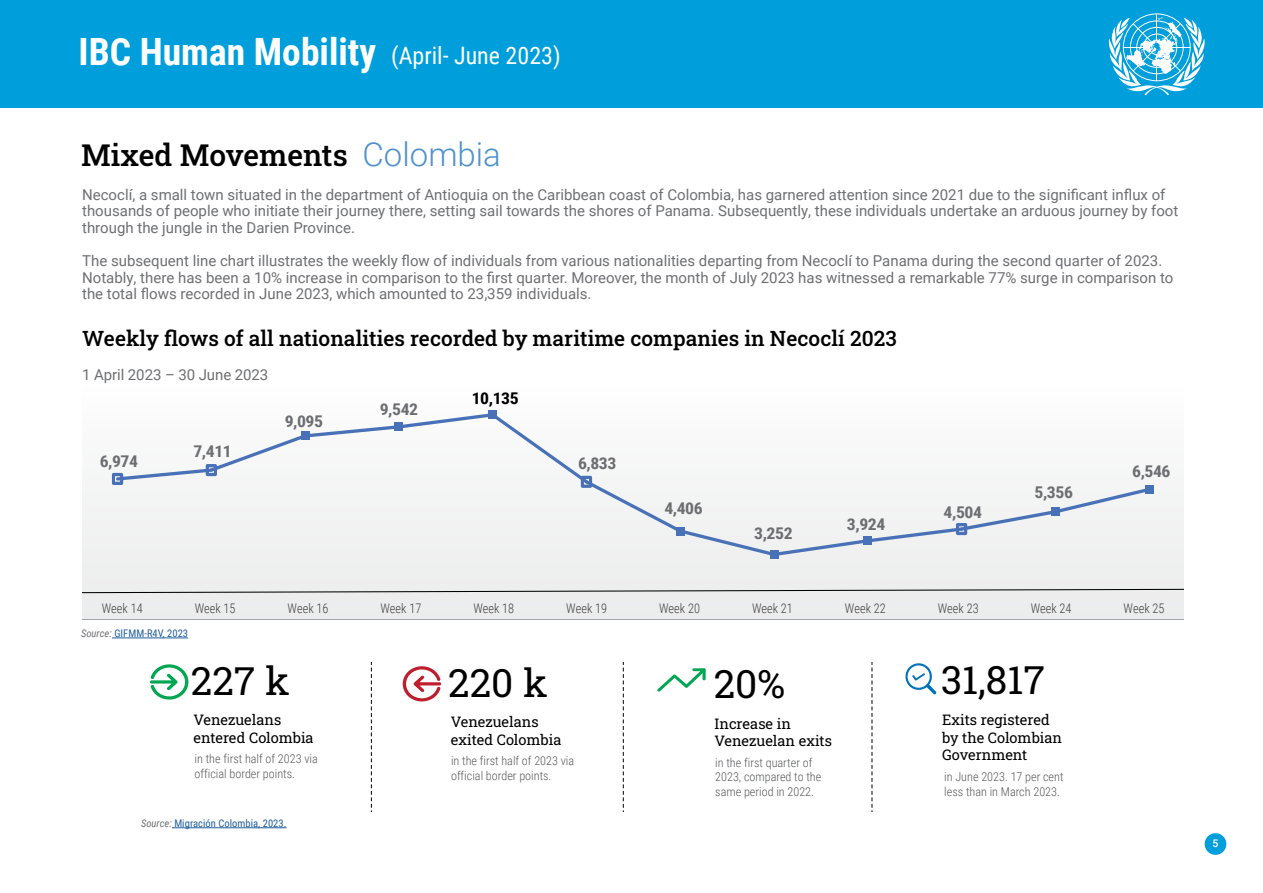
<style>
.page{position:relative;width:1263px;height:893px;background:#fff}
.page>*{position:absolute;margin:0;border:0;box-sizing:border-box;transform-origin:0 0}
.t1{font:39px "Roboto Slab";color:#000}
.t2{font:700 37.5px "Roboto Condensed";color:#fff}
.t3{font:500 30px "Roboto Slab";color:#000}
.t4{font:24px "Roboto Condensed";color:#fff}
.t5{font:500 21px "Roboto Slab";color:#000}
.t6{font:700 16.2px "Roboto Condensed";letter-spacing:-.025em;color:#6d6e71;scale:1.1 1}
.t7{font:700 16.2px "Roboto Condensed";color:#000;scale:1.1 1}
.t8{font:15px/16.5px "Roboto";color:#6e6f72}
.t9{font:15px "Roboto";letter-spacing:-.005em;color:#6d6e71}
.t10{font:14.55px/17.5px "Roboto Slab";color:#000}
.t11{font:300 13.2px "Roboto Condensed";color:#414042;scale:.93 1}
.t12{font:300 12.15px/14.5px "Roboto Condensed";color:#58595b}
.t13{font:10.5px "Roboto Condensed";letter-spacing:.005em;color:#215e9e}
.t14{font:500 10.5px "Roboto";color:#fff}
.s1{font-family:"Roboto";font-weight:300;font-size:33px;color:#5091cd}
.s2{font-style:italic;color:#6d6e71}
</style>
<div class="page">
<div style="left:0;top:0;width:1263px;height:107px;background:#009edb"></div>
<svg style="left:1109px;top:13px;width:96px;height:82px"></svg>
<div style="left:1205px;top:833px;width:21px;height:22px;background:#009edb;border-radius:50%"></div>
<div style="left:82px;top:382px;width:1101px;height:238px;background:linear-gradient(to right,#f2f3f3,#f2f3f3)"></div>
<hr style="left:82px;top:620px;width:1101px;height:1px;background:#000">
<div style="left:114px;top:410px;width:1039px;height:148px;background:#f5f5f5"></div>
<div style="left:1145px;top:485px;width:8px;height:9px;background:#4971b8"></div>
<div style="left:1051px;top:507px;width:8px;height:9px;background:#4971b8"></div>
<div style="left:956px;top:523px;width:11px;height:12px;border:3px solid #4971b8"></div>
<div style="left:864px;top:536px;width:8px;height:9px;background:#4971b8"></div>
<div style="left:770px;top:550px;width:8px;height:9px;background:#4971b8"></div>
<div style="left:676px;top:527px;width:8px;height:8px;background:#4971b8"></div>
<div style="left:581px;top:476px;width:11px;height:12px;border:3px solid #4971b8"></div>
<div style="left:489px;top:410px;width:8px;height:9px;background:#4971b8"></div>
<div style="left:395px;top:422px;width:8px;height:9px;background:#4971b8"></div>
<div style="left:301px;top:431px;width:8px;height:9px;background:#4971b8"></div>
<div style="left:206px;top:464px;width:11px;height:12px;border:3px solid #4971b8"></div>
<div style="left:112px;top:473px;width:11px;height:12px;border:3px solid #4971b8"></div>
<svg style="left:82px;top:589px;width:1101px;height:4px;background:#afb0b0"></svg>
<hr style="left:112px;top:638px;width:76px;height:1px;background:#215e9e">
<svg style="left:150px;top:664px;width:39px;height:36px"></svg>
<svg style="left:402px;top:666px;width:40px;height:36px"></svg>
<svg style="left:657px;top:668px;width:48px;height:23px"></svg>
<svg style="left:702px;top:668px;width:4px;height:12px"></svg>
<svg style="left:905px;top:663px;width:31px;height:31px"></svg>
<svg style="left:872px;top:663px;width:1px;height:149px"></svg>
<svg style="left:623px;top:663px;width:1px;height:149px"></svg>
<svg style="left:371px;top:663px;width:1px;height:149px"></svg>
<hr style="left:172px;top:827px;width:114px;height:1px;background:#215e9e">
<h2 class="t2" style="left:79px;top:26px;width:299px">IBC Human Mobility</h2>
<h3 class="t4" style="left:391px;top:38px;width:171px">(April- June 2023)</h3>
<h3 class="t3" style="left:81px;top:135px;width:421px">Mixed Movements <span class="s1">Colombia</span></h3>
<p class="t8" style="left:82px;top:186px;width:1098px">Necoclí, a small town situated in the department of Antioquia on the Caribbean coast of Colombia, has garnered attention since 2021 due to the significant influx of thousands of people who initiate their journey there, setting sail towards the shores of Panama. Subsequently, these individuals undertake an arduous journey by foot through the jungle in the Darien Province.</p>
<p class="t8" style="left:82px;top:252px;width:1093px">The subsequent line chart illustrates the weekly flow of individuals from various nationalities departing from Necoclí to Panama during the second quarter of 2023.<br>Notably, there has been a 10% increase in comparison to the first quarter. Moreover, the month of July 2023 has witnessed a remarkable 77% surge in comparison to the total flows recorded in June 2023, which amounted to 23,359 individuals.</p>
<h3 class="t5" style="left:82px;top:324px;width:816px">Weekly flows of all nationalities recorded by maritime companies in Necoclí 2023</h3>
<p class="t9" style="left:82px;top:365px;width:188px">1 April 2023 – 30 June 2023</p>
<p class="t6" style="left:100px;top:450px;width:36px">6,974</p>
<p class="t6" style="left:193px;top:440px;width:36px">7,411</p>
<p class="t6" style="left:285px;top:410px;width:36px">9,095</p>
<p class="t6" style="left:380px;top:398px;width:36px">9,542</p>
<p class="t7" style="left:472px;top:387px;width:44px">10,135</p>
<p class="t6" style="left:578px;top:452px;width:36px">6,833</p>
<p class="t6" style="left:664px;top:497px;width:36px">4,406</p>
<p class="t6" style="left:754px;top:522px;width:36px">3,252</p>
<p class="t6" style="left:847px;top:513px;width:36px">3,924</p>
<p class="t6" style="left:944px;top:501px;width:36px">4,504</p>
<p class="t6" style="left:1034px;top:481px;width:36px">5,356</p>
<p class="t6" style="left:1132px;top:460px;width:36px">6,546</p>
<p class="t11" style="left:102px;top:599px;width:45px">Week 14</p>
<p class="t11" style="left:195px;top:599px;width:45px">Week 15</p>
<p class="t11" style="left:288px;top:599px;width:45px">Week 16</p>
<p class="t11" style="left:380px;top:599px;width:45px">Week 17</p>
<p class="t11" style="left:473px;top:599px;width:45px">Week 18</p>
<p class="t11" style="left:566px;top:599px;width:45px">Week 19</p>
<p class="t11" style="left:659px;top:599px;width:45px">Week 20</p>
<p class="t11" style="left:752px;top:599px;width:45px">Week 21</p>
<p class="t11" style="left:845px;top:599px;width:45px">Week 22</p>
<p class="t11" style="left:938px;top:599px;width:45px">Week 23</p>
<p class="t11" style="left:1031px;top:599px;width:45px">Week 24</p>
<p class="t11" style="left:1123px;top:599px;width:45px">Week 25</p>
<p class="t13" style="left:81px;top:626px;width:109px"><span class="s2">Source:</span> GIFMM-R4V, 2023</p>
<h1 class="t1" style="left:191px;top:654px;width:100px">227 k</h1>
<p class="t10" style="left:194px;top:711px;width:122px">Venezuelans entered Colombia</p>
<h1 class="t1" style="left:448px;top:656px;width:101px">220 k</h1>
<p class="t10" style="left:451px;top:713px;width:112px">Venezuelans exited Colombia</p>
<p class="t12" style="left:195px;top:751px;width:125px">in the first half of 2023 via official border points.</p>
<p class="t12" style="left:451px;top:753px;width:125px">in the first half of 2023 via official border points.</p>
<p class="t13" style="left:141px;top:816px;width:147px"><span class="s2">Source:</span> Migración Colombia, 2023.</p>
<h1 class="t1" style="left:714px;top:657px;width:73px">20%</h1>
<p class="t10" style="left:715px;top:714px;width:119px">Increase in<br>Venezuelan exits</p>
<p class="t12" style="left:715px;top:755px;width:108px">in the first quarter of<br>2023, compared to the same period in 2022.</p>
<h1 class="t1" style="left:941px;top:654px;width:105px">31,817</h1>
<p class="t10" style="left:942px;top:711px;width:121px">Exits registered by the Colombian<br>Government</p>
<p class="t12" style="left:944px;top:769px;width:121px">in June 2023. 17 per cent less than in March 2023.</p>
<p class="t14" style="left:1212px;top:836px;width:7px">5</p>
</div>
